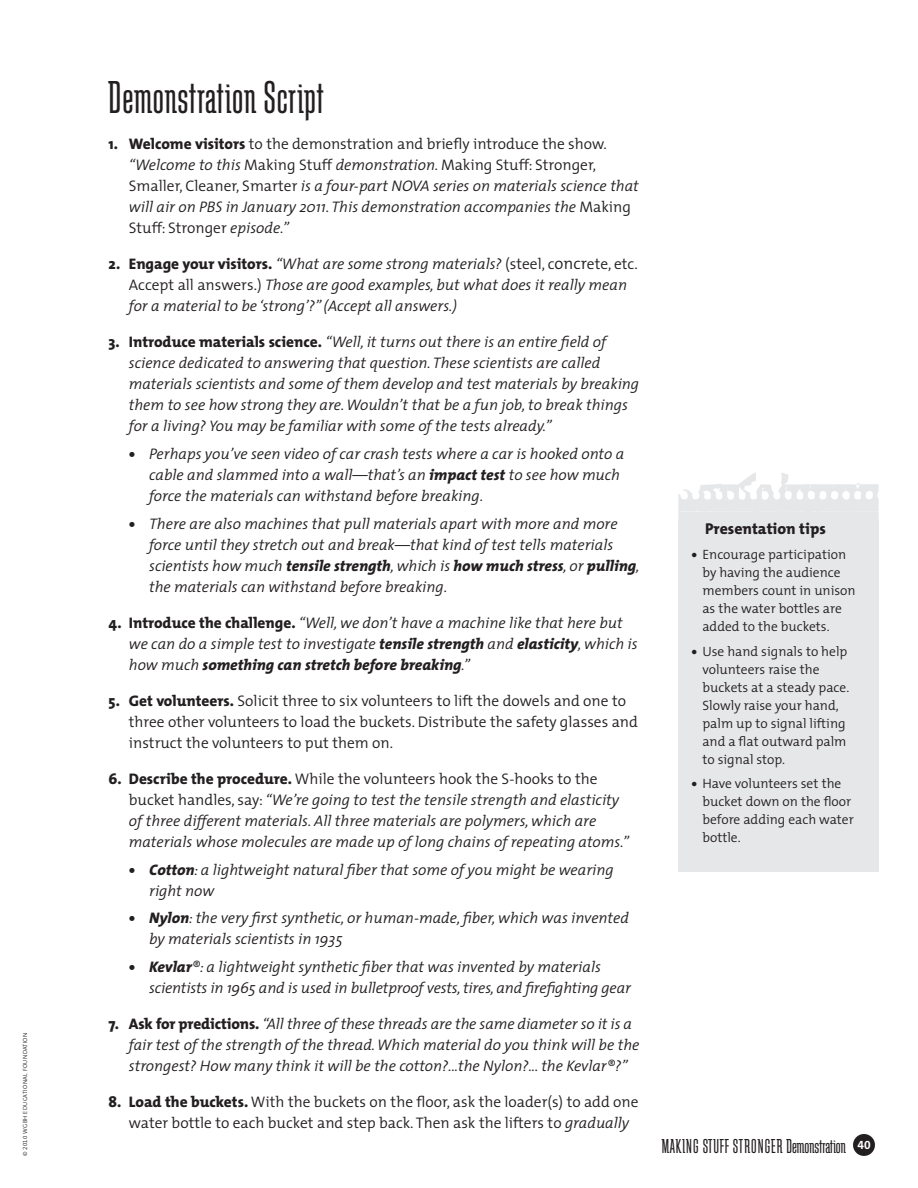
<style>
.page{position:relative;width:918px;height:1188px;background:#fff}
.page>*{position:absolute;margin:0;border:0;box-sizing:border-box;transform-origin:0 0}
.A_HEAD_DEMOS{font:48px "Schindler";letter-spacing:.02em;color:#231f20}
.t1{font:21px "Schindler";letter-spacing:.03em;color:#231f20}
.SIDEBAR_HEAD{font:800 15.75px "The Mix";color:#231f20}
.TEXT_NUMBERS{font:italic 300 15.3px/21px "The Mix";color:#231f20}
.TEXT_BULLET_FOR_NUMB{font:italic 300 15.3px/21px "The Mix";color:#231f20}
.TEXT_NUMBERS-2{font:300 15.3px/21px "The Mix";color:#231f20}
.SIDEBAR_BULLET{font:300 13.5px/18px "The Mix";color:#231f20}
.t2{font:12px "The Mix Bold Expert";color:#fff}
.t3{font:300 6px "The Mix";letter-spacing:.05em;color:#231f20}
.s1{font-family:"The Mix Semi Light Expert";font-weight:400}
.s2{font-weight:800;font-style:normal}
.s3{font-style:normal}
.s4{font-style:normal;font-size:16.5px}
.s5{font-weight:800}
.s6{font-style:italic}
</style>
<div class="page">
<div style="left:853px;top:1134px;width:22px;height:22px;background:#231f20;border-radius:50%"></div>
<div style="left:678px;top:520px;width:201px;height:352px;background:#e6e7e9"></div>
<svg style="left:678px;top:473px;width:201px;height:47px"></svg>
<p class="t3" style="left:20px;top:1156px;width:125px;rotate:-90deg">© <span class="s1">2010</span> WGBH EDUCATIONAL FOUNDATION</p>
<p class="A_HEAD_DEMOS" style="left:109px;top:71px;width:216px">Demonstration Script</p>
<p class="TEXT_NUMBERS" style="left:129px;top:132px;width:511px;text-indent:-20px"><span class="s2">1. Welcome visitors</span> <span class="s3">to the demonstration and briefly introduce the show. </span>“Welcome to this <span class="s3">Making Stuff</span> demonstration. <span class="s3">Making Stuff: Stronger, Smaller, Cleaner, Smarter</span> is a four-part NOVA series on materials science that will air on PBS in January 2011. This demonstration accompanies the <span class="s3">Making Stuff: Stronger</span> episode.”</p>
<p class="TEXT_NUMBERS" style="left:129px;top:253px;width:511px;text-indent:-20px"><span class="s2">2. Engage your visitors.</span> “What are some strong materials? <span class="s3">(steel, c</span><span class="s4">oncr</span><span class="s3">ete, etc.<br>Accept all answers.)</span> Those are good examples, but what does it really mean for a material to be ‘strong’?” (Accept all answers.)</p>
<p class="TEXT_NUMBERS" style="left:129px;top:331px;width:512px;text-indent:-20px"><span class="s2">3. Introduce materials science.</span> “Well, it turns out there is an entire field of science dedicated to answering that question. These scientists are called materials scientists and some of them develop and test materials by breaking them to see how strong they are. Wouldn’t that be a fun job, to break things for a living? You may be familiar with some of the tests already.”</p>
<p class="TEXT_BULLET_FOR_NUMB" style="left:149px;top:443px;width:477px;text-indent:-20px"><span class="s5">•</span> Perhaps you’ve seen video of car crash tests where a car is hooked onto a cable and slammed into a wall—that’s an <span class="s5">impact test</span> to see how much force the materials can withstand before breaking.</p>
<p class="TEXT_BULLET_FOR_NUMB" style="left:149px;top:513px;width:492px;text-indent:-20px"><span class="s5">•</span> There are also machines that pull materials apart with more and more force until they stretch out and break—that kind of test tells materials scientists how much <span class="s5">tensile strength</span>, which is <span class="s5">how much stress</span>, or <span class="s5">pulling</span>, the materials can withstand before breaking.</p>
<p class="TEXT_NUMBERS" style="left:129px;top:612px;width:510px;text-indent:-20px"><span class="s2">4. Introduce the challenge.</span> “Well, we don’t have a machine like that here but we can do a simple test to investigate <span class="s5">tensile strength</span> and <span class="s5">elasticity</span>, which is how much <span class="s5">something can stretch before breaking</span>.”</p>
<p class="TEXT_NUMBERS-2" style="left:129px;top:690px;width:511px;text-indent:-20px"><span class="s5">5. Get volunteers.</span> Solicit three to six volunteers to lift the dowels and one to three other volunteers to load the buckets. Distribute the safety glasses and instruct the volunteers to put them on.</p>
<p class="TEXT_NUMBERS" style="left:129px;top:768px;width:502px;text-indent:-20px"><span class="s2">6. Describe the procedure.</span> <span class="s3">While the volunteers hook the S-hooks to the bucket handles, say:</span> “We’re going to test the tensile strength and elasticity of three different materials. All three materials are polymers, which are materials whose molecules are made up of long chains of repeating atoms.”</p>
<p class="TEXT_BULLET_FOR_NUMB" style="left:149px;top:858px;width:466px;text-indent:-20px"><span class="s5">• Cotton</span>: a lightweight natural fiber that some of you might be wearing right now</p>
<p class="TEXT_BULLET_FOR_NUMB" style="left:149px;top:907px;width:481px;text-indent:-20px"><span class="s5">• Nylon</span>: the very first synthetic, or human-made, fiber, which was invented by materials scientists in 1935</p>
<p class="TEXT_BULLET_FOR_NUMB" style="left:149px;top:956px;width:483px;text-indent:-20px"><span class="s5">• Kevlar</span>®: a lightweight synthetic fiber that was invented by materials scientists in 1965 and is used in bulletproof vests, tires, and firefighting gear</p>
<p class="TEXT_NUMBERS" style="left:129px;top:1013px;width:512px;text-indent:-20px"><span class="s2">7. Ask for predictions.</span> “All three of these threads are the same diameter so it is a fair test of the strength of the thread. Which material do you think will be the strongest? How many think it will be the cotton?...the Nylon?... the Kevlar®?”</p>
<p class="TEXT_NUMBERS-2" style="left:129px;top:1091px;width:511px;text-indent:-20px"><span class="s5">8. Load the buckets.</span> With the buckets on the floor, ask the loader(s) to add one water bottle to each bucket and step back. Then ask the lifters to <span class="s6">gradually</span></p>
<p class="SIDEBAR_HEAD" style="left:705px;top:515px;width:122px">Presentation tips</p>
<p class="SIDEBAR_BULLET" style="left:702px;top:545px;width:155px;text-indent:-11px"><span class="s5">•</span> Encourage participation by having the audience members count in unison as the water bottles are added to the buckets.</p>
<p class="SIDEBAR_BULLET" style="left:702px;top:642px;width:148px;text-indent:-11px"><span class="s5">•</span> Use hand signals to help volunteers raise the buckets at a steady pace.<br>Slowly raise your hand, palm up to signal lifting and a flat outward palm to signal stop.</p>
<p class="SIDEBAR_BULLET" style="left:702px;top:774px;width:153px;text-indent:-11px"><span class="s5">•</span> Have volunteers set the bucket down on the floor before adding each water bottle.</p>
<p class="t1" style="left:662px;top:1135px;width:185px">MAKING STUFF STRONGER Demonstration</p>
<p class="t2" style="left:857px;top:1135px;width:15px">40</p>
</div>
